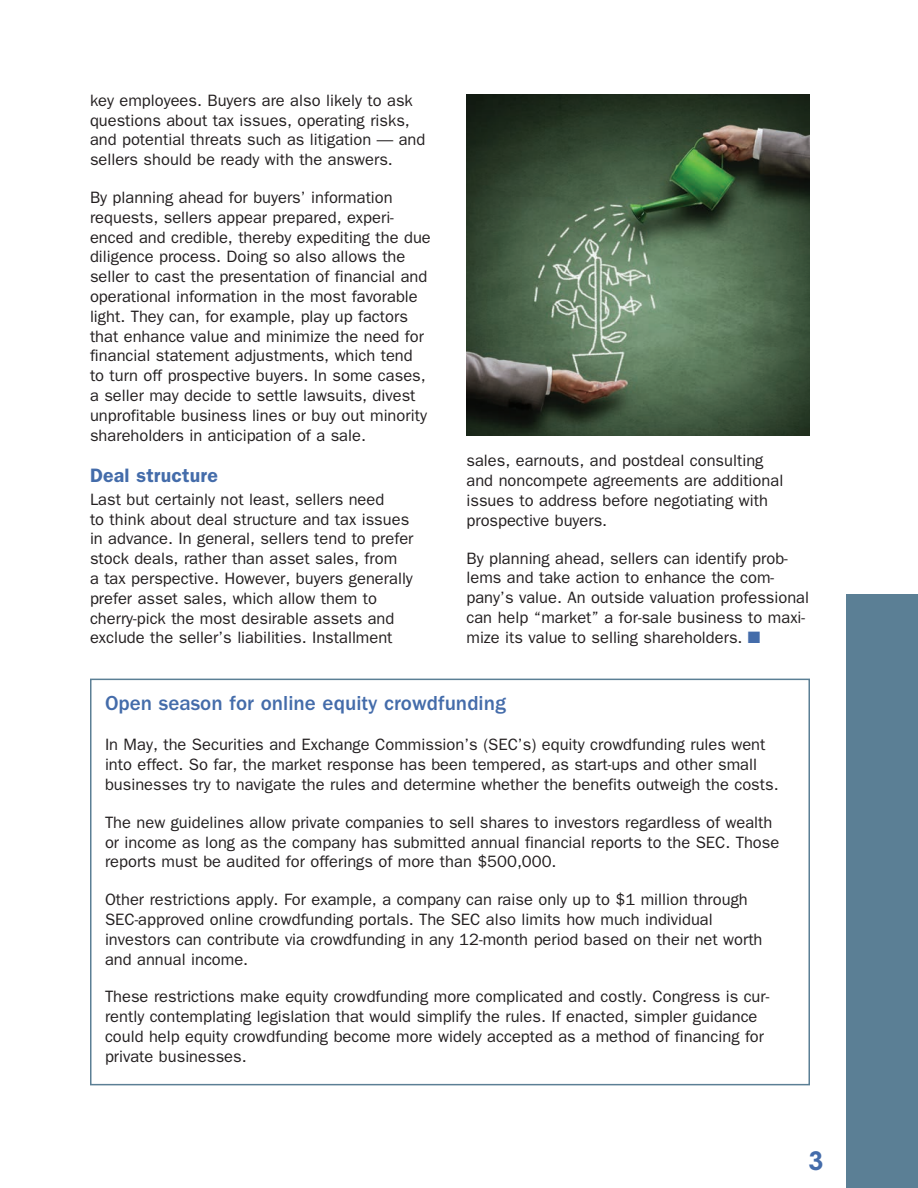
<style>
.page{position:relative;width:918px;height:1188px;background:#fff}
.page>*{position:absolute;margin:0;border:0;box-sizing:border-box;transform-origin:0 0}
.t1{font:600 25.05px "ITC Avant Garde Std";color:#446caa}
.t2{font:500 21px "ITC Franklin Gothic Std";color:#446caa}
.t3{font:600 19.5px "ITC Franklin Gothic Std";letter-spacing:.01em;color:#446caa}
.t4{font:16.5px/19.8px "ITC Franklin Gothic Std";color:#231f20}
.s1{color:#446caa}
</style>
<div class="page">
<div style="left:846px;top:594px;width:72px;height:594px;background:#5b7f95"></div>
<img style="left:466px;top:95px;width:344px;height:341px">
<div style="left:90px;top:679px;width:720px;height:406px;border:2px solid #5b7f95"></div>
<p class="t4" style="left:90px;top:90px;width:337px">key employees. Buyers are also likely to ask questions about tax issues, operating risks, and potential threats such as litigation — and sellers should be ready with the answers.</p>
<p class="t4" style="left:90px;top:188px;width:342px">By planning ahead for buyers’ information requests, sellers appear prepared, experi&shy;enced and credible, thereby expediting the due diligence process. Doing so also allows the seller to cast the presentation of financial and operational information in the most favorable light. They can, for example, play up factors that enhance value and minimize the need for financial statement adjustments, which tend to turn off prospective buyers. In some cases, a seller may decide to settle lawsuits, divest unprofitable business lines or buy out minority shareholders in anticipation of a sale.</p>
<p class="t3" style="left:90px;top:464px;width:129px">Deal structure</p>
<p class="t4" style="left:90px;top:489px;width:325px">Last but certainly not least, sellers need<br>to think about deal structure and tax issues in advance. In general, sellers tend to prefer stock deals, rather than asset sales, from<br>a tax perspective. However, buyers generally prefer asset sales, which allow them to cherry-pick the most desirable assets and exclude the seller’s liabilities. Installment</p>
<p class="t4" style="left:466px;top:451px;width:318px">sales, earnouts, and postdeal consulting and noncompete agreements are additional issues to address before negotiating with prospective buyers.</p>
<p class="t4" style="left:466px;top:548px;width:344px">By planning ahead, sellers can identify prob&shy;lems and take action to enhance the com&shy;pany’s value. An outside valuation professional can help “market” a for-sale business to maxi&shy;mize its value to selling shareholders. <span class="s1">■</span></p>
<p class="t2" style="left:105px;top:692px;width:403px">Open season for online equity crowdfunding</p>
<p class="t4" style="left:105px;top:735px;width:675px">In May, the Securities and Exchange Commission’s (SEC’s) equity crowdfunding rules went into effect. So far, the market response has been tempered, as start-ups and other small businesses try to navigate the rules and determine whether the benefits outweigh the costs.</p>
<p class="t4" style="left:105px;top:812px;width:676px">The new guidelines allow private companies to sell shares to investors regardless of wealth or income as long as the company has submitted annual financial reports to the SEC. Those reports must be audited for offerings of more than $500,000.</p>
<p class="t4" style="left:105px;top:890px;width:659px">Other restrictions apply. For example, a company can raise only up to $1 million through SEC-approved online crowdfunding portals. The SEC also limits how much individual investors can contribute via crowdfunding in any 12-month period based on their net worth and annual income.</p>
<p class="t4" style="left:105px;top:987px;width:666px">These restrictions make equity crowdfunding more complicated and costly. Congress is cur&shy;rently contemplating legislation that would simplify the rules. If enacted, simpler guidance could help equity crowdfunding become more widely accepted as a method of financing for private businesses.</p>
<h1 class="t1" style="left:808px;top:1145px;width:17px">3</h1>
</div>
